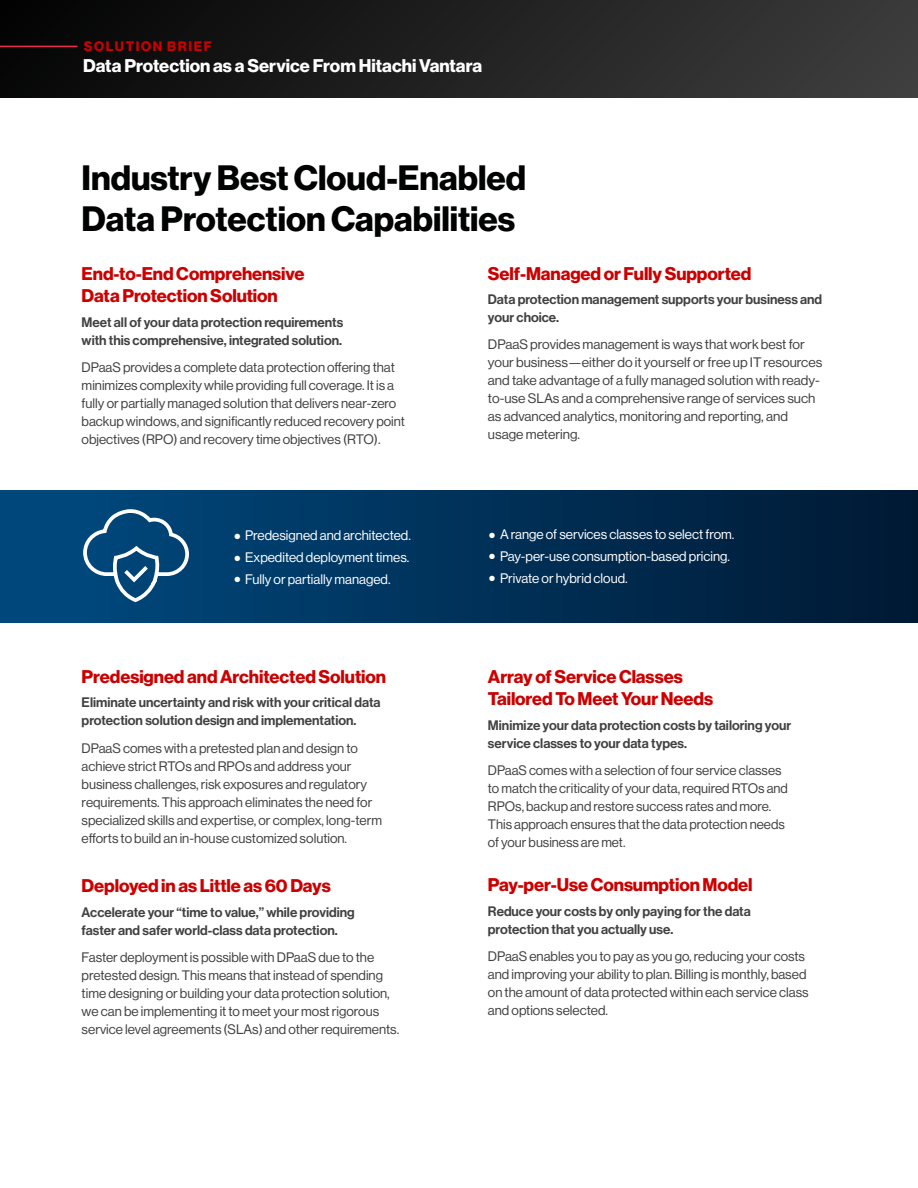
<style>
.page{position:relative;width:918px;height:1188px;background:#fff}
.page>*{position:absolute;margin:0;border:0;box-sizing:border-box;transform-origin:0 0}
.Callout_Headline_White{font:34.5px/41.4px "N Haas Grotesk DS Pro 75 Bd";color:#000101}
.Callout_Headline_White-2{font:18px/22.5px "N Haas Grotesk DS Pro 75 Bd";letter-spacing:-.005em;color:#c00}
.t1{font:18px "N Haas Grotesk DS Pro 75 Bd";color:#fff}
.Callout_Headline_White-3{font:13.5px/18px "N Haas Grotesk DS Pro 55 Rg";color:#414141}
.Callout_Headline_White-4{font:13.5px/18px "N Haas Grotesk DS Pro 65 Md";color:#414141}
.Callout_Headline_White-5{font:13.5px "N Haas Grotesk DS Pro 55 Rg";color:#fff}
.t2{font:13.5px "N Haas Grotesk DS Pro 75 Bd";letter-spacing:.115em;color:#c00}
</style>
<div class="page">
<div style="left:0;top:0;width:918px;height:98px;background:linear-gradient(to right,#040404,#3d3d3d)"></div>
<hr style="left:0;top:46px;width:77px;height:1px;background:#ed2b4e">
<div style="left:0;top:491px;width:918px;height:132px;background:linear-gradient(to right,#004b81,#001934)"></div>
<svg style="left:81px;top:507px;width:110px;height:116px;background:#1e5a86"></svg>
<p class="t2" style="left:84px;top:38px;width:130px">SOLUTION BRIEF</p>
<h2 class="t1" style="left:83px;top:55px;width:400px">Data Protection as a Service From Hitachi Vantara</h2>
<p class="Callout_Headline_White" style="left:82px;top:157px;width:446px">Industry Best Cloud-Enabled<br>Data Protection Capabilities</p>
<p class="Callout_Headline_White-2" style="left:82px;top:262px;width:224px">End-to-End Comprehensive<br>Data Protection Solution</p>
<p class="Callout_Headline_White-4" style="left:82px;top:313px;width:263px">Meet all of your data protection requirements with this comprehensive, integrated solution.</p>
<p class="Callout_Headline_White-3" style="left:82px;top:358px;width:325px">DPaaS provides a complete data protection offering that minimizes complexity while providing full coverage. It is a fully or partially managed solution that delivers near-zero backup windows, and significantly reduced recovery point objectives (RPO) and recovery time objectives (RTO).</p>
<p class="Callout_Headline_White-2" style="left:488px;top:262px;width:265px">Self-Managed or Fully Supported</p>
<p class="Callout_Headline_White-4" style="left:488px;top:291px;width:336px">Data protection management supports your business and your choice.</p>
<p class="Callout_Headline_White-3" style="left:488px;top:336px;width:336px">DPaaS provides management is ways that work best for your business—either do it yourself or free up IT resources and take advantage of a fully managed solution with ready&shy;to-use SLAs and a comprehensive range of services such as advanced analytics, monitoring and reporting, and usage metering.</p>
<p class="Callout_Headline_White-5" style="left:234px;top:528px;width:178px">● Predesigned and architected.</p>
<p class="Callout_Headline_White-5" style="left:234px;top:550px;width:177px">● Expedited deployment times.</p>
<p class="Callout_Headline_White-5" style="left:234px;top:572px;width:158px">● Fully or partially managed.</p>
<p class="Callout_Headline_White-2" style="left:82px;top:665px;width:306px">Predesigned and Architected Solution</p>
<p class="Callout_Headline_White-4" style="left:82px;top:694px;width:300px">Eliminate uncertainty and risk with your critical data protection solution design and implementation.</p>
<p class="Callout_Headline_White-3" style="left:82px;top:739px;width:302px">DPaaS comes with a pretested plan and design to achieve strict RTOs and RPOs and address your business challenges, risk exposures and regulatory requirements. This approach eliminates the need for specialized skills and expertise, or complex, long-term efforts to build an in-house customized solution.</p>
<p class="Callout_Headline_White-2" style="left:82px;top:875px;width:251px">Deployed in as Little as 60 Days</p>
<p class="Callout_Headline_White-4" style="left:82px;top:903px;width:275px">Accelerate your “time to value,” while providing faster and safer world-class data protection.</p>
<p class="Callout_Headline_White-3" style="left:82px;top:948px;width:319px">Faster deployment is possible with DPaaS due to the pretested design. This means that instead of spending time designing or building your data protection solution, we can be implementing it to meet your most rigorous service level agreements (SLAs) and other requirements.</p>
<p class="Callout_Headline_White-5" style="left:489px;top:527px;width:247px">● A range of services classes to select from.</p>
<p class="Callout_Headline_White-5" style="left:489px;top:549px;width:242px">● Pay-per-use consumption-based pricing.</p>
<p class="Callout_Headline_White-5" style="left:489px;top:570px;width:140px">● Private or hybrid cloud.</p>
<p class="Callout_Headline_White-2" style="left:488px;top:665px;width:227px">Array of Service Classes<br>Tailored To Meet Your Needs</p>
<p class="Callout_Headline_White-4" style="left:488px;top:716px;width:305px">Minimize your data protection costs by tailoring your service classes to your data types.</p>
<p class="Callout_Headline_White-3" style="left:488px;top:762px;width:302px">DPaaS comes with a selection of four service classes to match the criticality of your data, required RTOs and RPOs, backup and restore success rates and more.<br>This approach ensures that the data protection needs of your business are met.</p>
<p class="Callout_Headline_White-2" style="left:488px;top:874px;width:266px">Pay-per-Use Consumption Model</p>
<p class="Callout_Headline_White-4" style="left:488px;top:903px;width:264px">Reduce your costs by only paying for the data protection that you actually use.</p>
<p class="Callout_Headline_White-3" style="left:488px;top:948px;width:322px">DPaaS enables you to pay as you go, reducing your costs and improving your ability to plan. Billing is monthly, based on the amount of data protected within each service class and options selected.</p>
</div>
